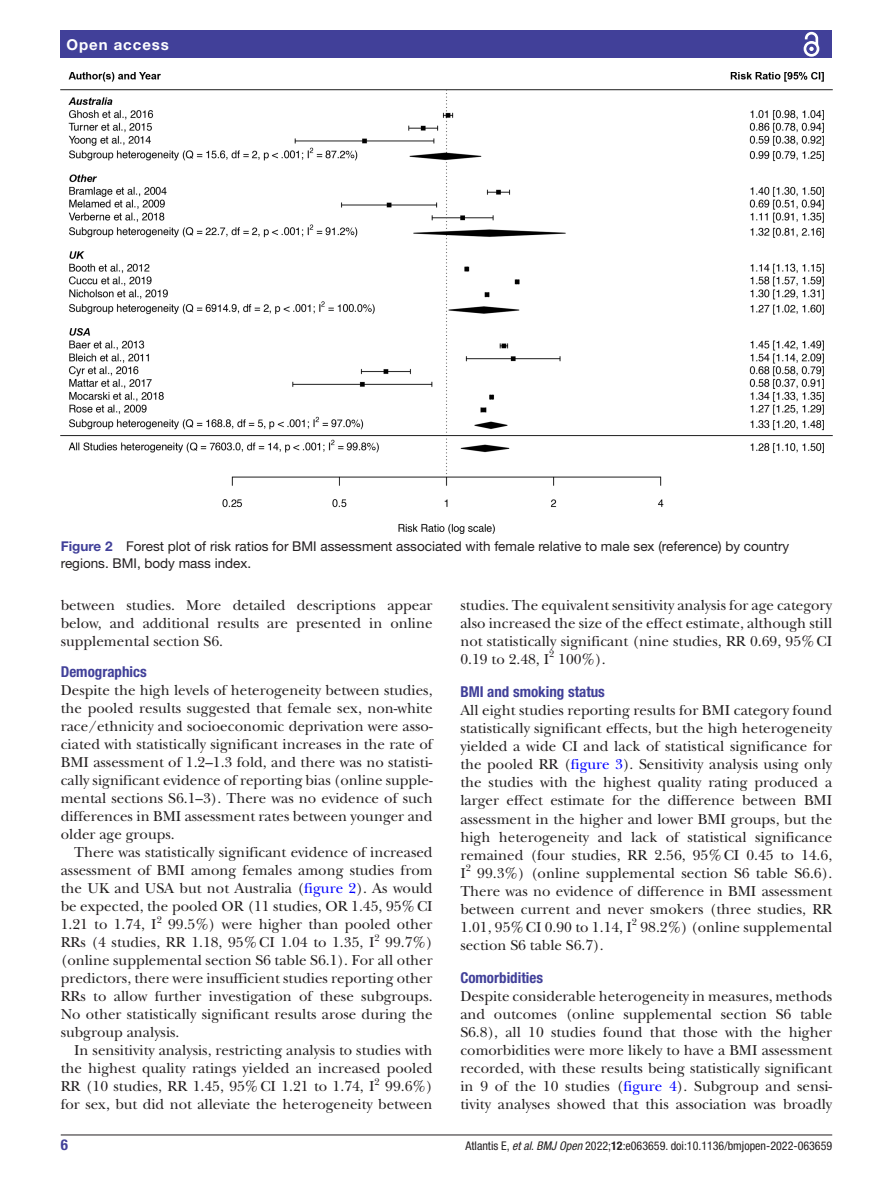
<style>
.page{position:relative;width:893px;height:1191px;background:#fff}
.page>*{position:absolute;margin:0;border:0;box-sizing:border-box;transform-origin:0 0}
.t1{font:15px/18px "New Baskerville";color:#231f20;text-align:justify}
.t2{font:700 condensed 15px "Helvetica Neue LT Std";color:#414099}
.t3{font:700 15px "Helvetica Neue LT Std";letter-spacing:.065em;color:#fff}
.t4{font:13.5px/16.2px "Helvetica Neue LT Std";color:#231f20}
.t5{font:condensed 12px "Helvetica Neue LT Std";color:#231f20}
.t6{font:9.9px "New Baskerville";color:#231f20}
.s1{font-weight:700;color:#414099}
.s2{color:#00f}
.s3{font-style:italic}
.s4{font-weight:700}
</style>
<div class="page">
<hr style="left:61px;top:1134px;width:771px;height:1px;background:#231f20">
<div style="left:61px;top:31px;width:771px;height:27px;background:#414099"></div>
<svg style="left:803px;top:31px;width:17px;height:26px"></svg>
<img style="left:61px;top:73px;width:771px;height:461px">
<p class="t3" style="left:66px;top:35px;width:104px">Open access</p>
<p class="t4" style="left:61px;top:538px;width:730px"><span class="s1">Figure 2</span> Forest plot of risk ratios for BMI assessment associated with female relative to male sex (reference) by country regions. BMI, body mass index.</p>
<p class="t1" style="left:61px;top:596px;width:373px">between studies. More detailed descriptions appear below, and additional results are presented in online supplemental section S6.</p>
<p class="t2" style="left:61px;top:663px;width:88px">Demographics</p>
<p class="t1" style="left:61px;top:681px;width:373px">Despite the high levels of heterogeneity between studies, the pooled results suggested that female sex, non-white race/ethnicity and socioeconomic deprivation were asso&shy;ciated with statistically significant increases in the rate of BMI assessment of 1.2–1.3 fold, and there was no statisti&shy;cally significant evidence of reporting bias (online supple&shy;mental sections S6.1–3). There was no evidence of such differences in BMI assessment rates between younger and older age groups.</p>
<p class="t1" style="left:61px;top:843px;width:373px;text-indent:14px">There was statistically significant evidence of increased assessment of BMI among females among studies from the UK and USA but not Australia (<span class="s2">figure 2</span>). As would be expected, the pooled OR (11 studies, OR 1.45, 95%CI 1.21 to 1.74, I</p>
<p class="t6" style="left:157px;top:913px;width:7px">2</p>
<p class="t1" style="left:61px;top:915px;width:373px;text-indent:107px">99.5%) were higher than pooled other<br>RRs (4 studies, RR 1.18, 95%CI 1.04 to 1.35, I</p>
<p class="t6" style="left:374px;top:931px;width:7px">2</p>
<p class="t1" style="left:61px;top:933px;width:373px;text-indent:324px">99.7%) (online supplemental section S6 table S6.1). For all other predictors, there were insufficient studies reporting other RRs to allow further investigation of these subgroups.<br>No other statistically significant results arose during the subgroup analysis.</p>
<p class="t1" style="left:61px;top:1041px;width:373px;text-indent:14px">In sensitivity analysis, restricting analysis to studies with the highest quality ratings yielded an increased pooled RR (10 studies, RR 1.45, 95%CI 1.21 to 1.74, I</p>
<p class="t6" style="left:375px;top:1075px;width:7px">2</p>
<p class="t1" style="left:61px;top:1077px;width:373px;text-align:right">99.6%)<br>for sex, but did not alleviate the heterogeneity between</p>
<p class="t1" style="left:460px;top:596px;width:373px">studies. The equivalent sensitivity analysis for age category also increased the size of the effect estimate, although still not statistically significant (nine studies, RR 0.69, 95%CI 0.19 to 2.48, I</p>
<p class="t6" style="left:549px;top:648px;width:7px">2</p>
<p class="t1" style="left:558px;top:650px;width:49px">100%).</p>
<p class="t2" style="left:460px;top:683px;width:146px">BMI and smoking status</p>
<p class="t1" style="left:460px;top:701px;width:373px">All eight studies reporting results for BMI category found statistically significant effects, but the high heterogeneity yielded a wide CI and lack of statistical significance for the pooled RR (<span class="s2">figure 3</span>). Sensitivity analysis using only the studies with the highest quality rating produced a larger effect estimate for the difference between BMI assessment in the higher and lower BMI groups, but the high heterogeneity and lack of statistical significance remained (four studies, RR 2.56, 95%CI 0.45 to 14.6, I</p>
<p class="t6" style="left:466px;top:861px;width:7px">2</p>
<p class="t1" style="left:460px;top:863px;width:373px;text-indent:17px">99.3%) (online supplemental section S6 table S6.6).<br>There was no evidence of difference in BMI assessment between current and never smokers (three studies, RR 1.01, 95%CI 0.90 to 1.14, I</p>
<p class="t6" style="left:632px;top:915px;width:7px">2</p>
<p class="t1" style="left:640px;top:917px;width:193px">98.2%) (online supplemental</p>
<p class="t1" style="left:460px;top:935px;width:145px">section S6 table S6.7).</p>
<p class="t2" style="left:460px;top:969px;width:84px">Comorbidities</p>
<p class="t1" style="left:460px;top:987px;width:373px">Despite considerable heterogeneity in measures, methods and outcomes (online supplemental section S6 table S6.8), all 10 studies found that those with the higher comorbidities were more likely to have a BMI assessment recorded, with these results being statistically significant in 9 of the 10 studies (<span class="s2">figure 4</span>). Subgroup and sensi&shy;tivity analyses showed that this association was broadly</p>
<p class="t2" style="left:61px;top:1135px;width:9px">6</p>
<p class="t5" style="left:465px;top:1138px;width:368px">Atlantis E, <span class="s3">et al</span>. <span class="s3">BMJ Open</span> 2022;<span class="s4">12</span>:e063659. doi:10.1136/bmjopen-2022-063659</p>
</div>
